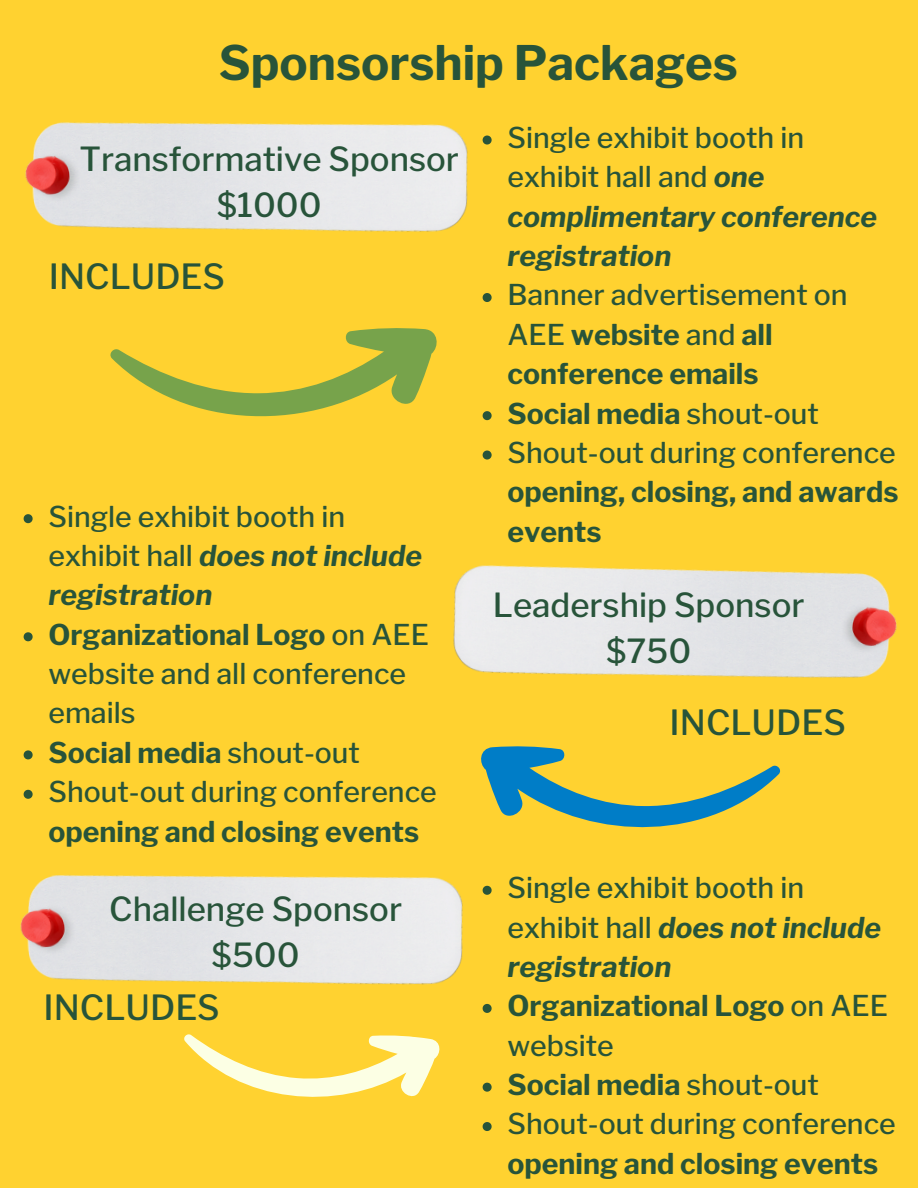
<style>
.page{position:relative;width:918px;height:1188px;background:#ffd230}
.page>*{position:absolute;margin:0;border:0;box-sizing:border-box;transform-origin:0 0}
.t1{font:700 47.25px "Libre Franklin";color:#28543a}
.t2{font:500 34.5px "Libre Franklin";color:#28543a}
.t3{font:500 33px/46.2px "Libre Franklin";color:#28543a;text-align:center}
.t4{font:500 28.5px/39.3px "Libre Franklin";color:#28543a}
.t5{font:700 28.5px/39.3px "Libre Franklin";color:#28543a;text-align:justify}
.t6{font:italic 700 28.5px/39.3px "Libre Franklin";color:#28543a}
.s1{font-weight:700;font-style:italic}
.s2{font-weight:700}
.s3{font-weight:500}
.s4{font-weight:500;font-style:normal}
</style>
<div class="page">
<img style="left:25px;top:122px;width:464px;height:177px">
<svg style="left:110px;top:328px;width:327px;height:89px"></svg>
<svg style="left:483px;top:136px;width:9px;height:9px"></svg>
<svg style="left:483px;top:293px;width:9px;height:9px"></svg>
<svg style="left:483px;top:411px;width:9px;height:9px"></svg>
<svg style="left:483px;top:451px;width:9px;height:9px"></svg>
<img style="left:453px;top:565px;width:444px;height:113px">
<svg style="left:481px;top:746px;width:300px;height:82px"></svg>
<svg style="left:24px;top:514px;width:9px;height:9px"></svg>
<svg style="left:24px;top:632px;width:9px;height:9px"></svg>
<svg style="left:24px;top:750px;width:9px;height:9px"></svg>
<img style="left:20px;top:778px;width:512px;height:311px">
<svg style="left:483px;top:886px;width:9px;height:9px"></svg>
<svg style="left:483px;top:1004px;width:9px;height:9px"></svg>
<svg style="left:483px;top:1083px;width:9px;height:9px"></svg>
<svg style="left:483px;top:1122px;width:9px;height:9px"></svg>
<svg style="left:177px;top:1017px;width:266px;height:80px"></svg>
<p class="t1" style="left:219px;top:34px;width:521px">Sponsorship Packages</p>
<h3 class="t3" style="left:79px;top:136px;width:381px">Transformative Sponsor $1000</h3>
<p class="t2" style="left:49px;top:256px;width:178px">INCLUDES</p>
<p class="t4" style="left:48px;top:497px;width:375px">Single exhibit booth in exhibit hall <span class="s1">does not include registration</span></p>
<h3 class="t4" style="left:48px;top:615px;width:382px"><span class="s2">Organizational Logo</span> on AEE website and all conference emails</h3>
<h2 class="t5" style="left:48px;top:733px;width:313px">Social media <span class="s3">shout-out</span></h2>
<p class="t4" style="left:48px;top:772px;width:390px">Shout-out during conference <span class="s2">opening and closing events</span></p>
<p class="t3" style="left:109px;top:886px;width:294px">Challenge Sponsor $500</p>
<h3 class="t2" style="left:44px;top:986px;width:178px">INCLUDES</h3>
<h2 class="t6" style="left:507px;top:118px;width:371px"><span class="s4">Single exhibit booth in exhibit hall and</span> one complimentary conference registration</h2>
<h1 class="t4" style="left:507px;top:275px;width:342px">Banner advertisement on<br>AEE <span class="s2">website</span> and <span class="s2">all conference emails</span></h1>
<p class="t5" style="left:507px;top:394px;width:313px">Social media <span class="s3">shout-out</span></p>
<p class="t5" style="left:507px;top:433px;width:393px"><span class="s3">Shout-out during conference </span>opening, closing, and awards events</p>
<p class="t3" style="left:493px;top:582px;width:313px">Leadership Sponsor $750</p>
<p class="t2" style="left:670px;top:701px;width:178px">INCLUDES</p>
<p class="t4" style="left:507px;top:868px;width:375px">Single exhibit booth in exhibit hall <span class="s1">does not include registration</span></p>
<p class="t5" style="left:507px;top:986px;width:382px">Organizational Logo <span class="s3">on AEE website</span></p>
<p class="t5" style="left:507px;top:1065px;width:313px">Social media <span class="s3">shout-out</span></p>
<p class="t4" style="left:507px;top:1105px;width:390px">Shout-out during conference <span class="s2">opening and closing events</span></p>
</div>
